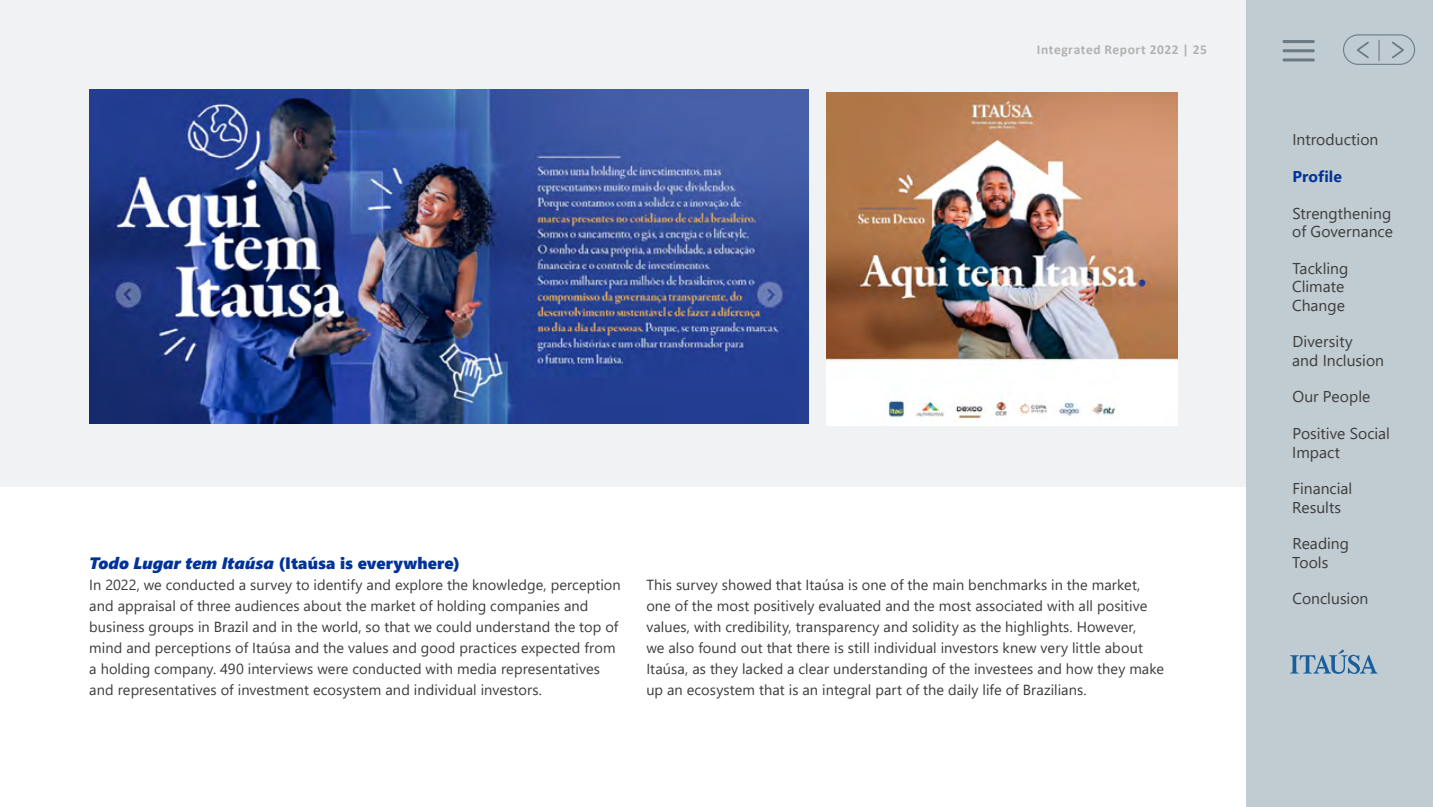
<style>
.page{position:relative;width:1433px;height:807px;background:#fff}
.page>*{position:absolute;margin:0;border:0;box-sizing:border-box;transform-origin:0 0}
.t1{font:16.5px "Segoe UI Black";letter-spacing:.01em;color:#039}
.t2{font:15.6px/18.3px "Segoe UI";color:#3c3c3b}
.t3{font:700 15.6px "Segoe UI";letter-spacing:.005em;color:#039}
.t4{font:14.55px/21px "Segoe UI";letter-spacing:.005em;color:#3c3c3b}
.t5{font:700 13.5px "Calibri";letter-spacing:.04em;color:#b3b2b2}
.s1{font-style:italic}
</style>
<div class="page">
<div style="left:0;top:0;width:1433px;height:486px;background:#f0f2f3"></div>
<img style="left:89px;top:90px;width:720px;height:333px">
<img style="left:826px;top:92px;width:352px;height:333px">
<div style="left:1246px;top:0;width:187px;height:806px;background:#c1cbd2"></div>
<svg style="left:1290px;top:649px;width:87px;height:24px"></svg>
<hr style="left:1282px;top:40px;width:33px;height:3px;background:#6b7b84;border-radius:2px">
<hr style="left:1282px;top:49px;width:33px;height:3px;background:#6b7b84;border-radius:2px">
<hr style="left:1282px;top:58px;width:33px;height:3px;background:#6b7b84;border-radius:2px">
<svg style="left:1392px;top:41px;width:12px;height:18px"></svg>
<svg style="left:1357px;top:42px;width:12px;height:17px"></svg>
<div style="left:1343px;top:34px;width:72px;height:31px;border:1px solid #6b7b84;border-radius:15px"></div>
<hr style="left:1378px;top:40px;width:2px;height:21px;background:#6b7b84">
<p class="t5" style="left:1037px;top:40px;width:171px">Integrated Report 2022 | 25</p>
<p class="t1" style="left:89px;top:551px;width:372px"><span class="s1">Todo Lugar tem Itaúsa</span> (Itaúsa is everywhere)</p>
<p class="t4" style="left:89px;top:572px;width:533px">In 2022, we conducted a survey to identify and explore the knowledge, perception and appraisal of three audiences about the market of holding companies and business groups in Brazil and in the world, so that we could understand the top of mind and perceptions of Itaúsa and the values and good practices expected from a holding company. 490 interviews were conducted with media representatives and representatives of investment ecosystem and individual investors.</p>
<p class="t4" style="left:646px;top:572px;width:519px">This survey showed that Itaúsa is one of the main benchmarks in the market, one of the most positively evaluated and the most associated with all positive values, with credibility, transparency and solidity as the highlights. However,<br>we also found out that there is still individual investors knew very little about Itaúsa, as they lacked a clear understanding of the investees and how they make up an ecosystem that is an integral part of the daily life of Brazilians.</p>
<p class="t2" style="left:1292px;top:129px;width:87px">Introduction</p>
<p class="t3" style="left:1292px;top:162px;width:51px">Profile</p>
<p class="t2" style="left:1292px;top:203px;width:102px">Strengthening of Governance</p>
<p class="t2" style="left:1292px;top:258px;width:58px">Tackling<br>Climate<br>Change</p>
<p class="t2" style="left:1292px;top:331px;width:93px">Diversity<br>and Inclusion</p>
<p class="t2" style="left:1292px;top:386px;width:79px">Our People</p>
<p class="t2" style="left:1292px;top:423px;width:99px">Positive Social<br>Impact</p>
<p class="t2" style="left:1292px;top:478px;width:61px">Financial<br>Results</p>
<p class="t2" style="left:1292px;top:533px;width:58px">Reading<br>Tools</p>
<p class="t2" style="left:1292px;top:588px;width:78px">Conclusion</p>
</div>
